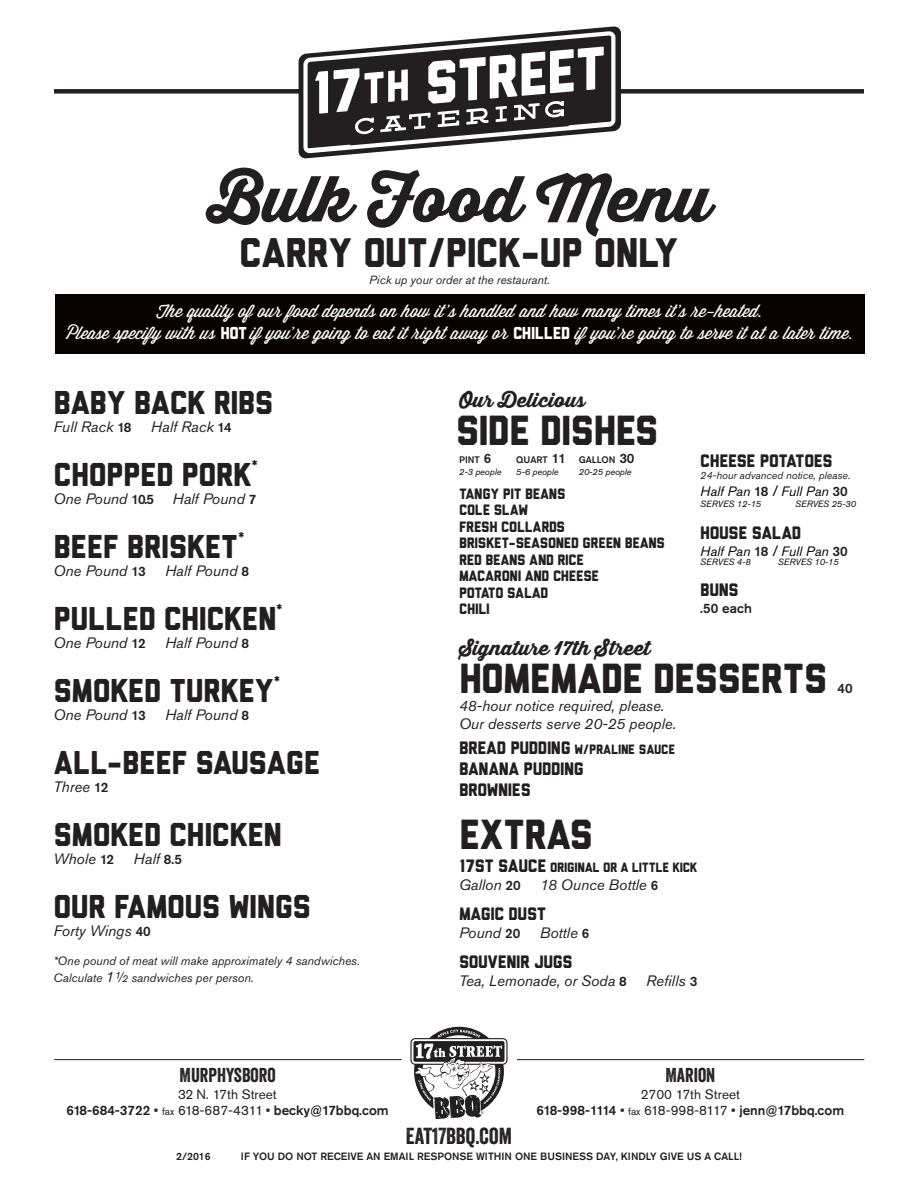
<style>
.page{position:relative;width:918px;height:1188px;background:#fff}
.page>*{position:absolute;margin:0;border:0;box-sizing:border-box;transform-origin:0 0}
.t1{font:63.15px "Thirsty Script Extrabold Demo";letter-spacing:-.01em;color:#231f20}
.t2{font:42px "Liberator";letter-spacing:-.025em;color:#231f20}
.t3{font:41.4px "Liberator";letter-spacing:-.025em;color:#231f20}
.t4{font:33px "Liberator";letter-spacing:-.02em;color:#231f20}
.t5{font:22.5px "Veneer";color:#231f20}
.t6{font:19.5px "Thirsty Script Extrabold Demo";color:#231f20}
.t7{font:19.5px "Veneer";color:#231f20}
.t8{font:18px/21px "Liberator";letter-spacing:-.025em;color:#231f20}
.t9{font:17.25px/22.5px "Wisdom Script AI";color:#fff;text-align:center}
.t10{font:italic 15px/18px "Akzidenz Grotesk BQ";color:#231f20}
.t11{font:15px/16.5px "Liberator";letter-spacing:-.025em;color:#231f20}
.t12{font:13.5px/16.5px "Akzidenz Grotesk BQ";color:#231f20;text-align:center}
.t13{font:13.5px "Liberator";letter-spacing:-.025em;color:#231f20}
.t14{font:italic 13.5px "Akzidenz Grotesk BQ";color:#080302}
.t15{font:500 13.5px "Akzidenz Grotesk BQ";color:#231f20}
.t16{font:italic 12px/16.5px "Akzidenz Grotesk BQ";color:#231f20}
.t17{font:italic 11.85px "Akzidenz Grotesk BQ";color:#231f20}
.t18{font:500 10.5px "Akzidenz Grotesk BQ";color:#231f20}
.t19{font:italic 10.5px "Akzidenz Grotesk BQ";color:#231f20}
.t20{font:500 9.45px "Akzidenz Grotesk BQ";color:#231f20}
.t21{font:italic 9px "Akzidenz Grotesk BQ";color:#080302}
.s1{font-family:"Liberator"}
.s2{font-weight:500;font-style:normal;font-size:13.5px}
.s3{font-size:15px}
.s4{font-size:13.5px}
.s5{font-weight:500;font-style:normal;color:#231f20}
.s6{font-size:18px}
.s7{font-weight:500}
.s8{font-size:10.5px}
</style>
<div class="page">
<svg style="left:410px;top:1027px;width:98px;height:92px"></svg>
<hr style="left:517px;top:1059px;width:347px;height:1px;background:#231f20">
<hr style="left:55px;top:1059px;width:346px;height:1px;background:#231f20">
<svg style="left:299px;top:26px;width:322px;height:133px"></svg>
<div style="left:54px;top:89px;width:246px;height:5px;background:#231f20"></div>
<div style="left:618px;top:89px;width:246px;height:5px;background:#231f20"></div>
<div style="left:55px;top:294px;width:810px;height:60px;background:#080302"></div>
<h1 class="t1" style="left:208px;top:151px;width:506px">Bulk Food Menu</h1>
<h3 class="t3" style="left:239px;top:238px;width:441px">CARRY OUT/PICK-UP ONLY</h3>
<p class="t17" style="left:369px;top:273px;width:182px">Pick up your order at the restaurant.</p>
<p class="t9" style="left:65px;top:299px;width:789px">The quality of our food depends on how it’s handled and how many times it’s re-heated.<br>Please specify with us <span class="s1">HOT</span> if you’re going to eat it right away or <span class="s1">CHILLED</span> if you’re going to serve it at a later time.</p>
<h3 class="t4" style="left:53px;top:391px;width:222px">BABY BACK RIBS</h3>
<p class="t10" style="left:53px;top:417px;width:80px">Full Rack <span class="s2">18</span></p>
<p class="t10" style="left:151px;top:417px;width:82px">Half Rack <span class="s2">14</span></p>
<h3 class="t4" style="left:53px;top:463px;width:200px">CHOPPED PORK</h3>
<p class="t13" style="left:251px;top:460px;width:9px">*</p>
<p class="t10" style="left:53px;top:489px;width:204px">One Pound <span class="s2">10.5</span> Half Pound <span class="s2">7</span></p>
<h3 class="t4" style="left:53px;top:535px;width:186px">BEEF BRISKET</h3>
<p class="t13" style="left:238px;top:532px;width:9px">*</p>
<p class="t10" style="left:53px;top:561px;width:94px">One Pound <span class="s2">13</span></p>
<p class="t10" style="left:165px;top:561px;width:86px">Half Pound <span class="s2">8</span></p>
<h3 class="t4" style="left:53px;top:607px;width:225px">PULLED CHICKEN</h3>
<p class="t13" style="left:276px;top:604px;width:9px">*</p>
<p class="t10" style="left:53px;top:633px;width:94px">One Pound <span class="s2">12</span></p>
<p class="t10" style="left:165px;top:633px;width:86px">Half Pound <span class="s2">8</span></p>
<h3 class="t4" style="left:53px;top:679px;width:222px">SMOKED TURKEY</h3>
<p class="t13" style="left:274px;top:676px;width:9px">*</p>
<p class="t10" style="left:53px;top:705px;width:94px">One Pound <span class="s2">13</span></p>
<p class="t10" style="left:165px;top:705px;width:86px">Half Pound <span class="s2">8</span></p>
<h3 class="t4" style="left:53px;top:751px;width:269px">ALL-BEEF SAUSAGE</h3>
<p class="t10" style="left:53px;top:777px;width:56px">Three <span class="s2">12</span></p>
<h3 class="t4" style="left:53px;top:823px;width:230px">SMOKED CHICKEN</h3>
<p class="t10" style="left:53px;top:849px;width:62px">Whole <span class="s2">12</span></p>
<p class="t10" style="left:134px;top:849px;width:50px">Half <span class="s2">8.5</span></p>
<h3 class="t4" style="left:53px;top:895px;width:259px">OUR FAMOUS WINGS</h3>
<p class="t10" style="left:53px;top:921px;width:99px">Forty Wings <span class="s2">40</span></p>
<p class="t16" style="left:53px;top:953px;width:308px">*One pound of meat will make approximately 4 sandwiches.<br>Calculate <span class="s3">1½</span> sandwiches per person.</p>
<h3 class="t6" style="left:459px;top:386px;width:128px">Our Delicious</h3>
<h2 class="t2" style="left:456px;top:416px;width:205px">SIDE DISHES</h2>
<p class="t20" style="left:459px;top:454px;width:34px">PINT <span class="s4">6</span></p>
<p class="t21" style="left:459px;top:466px;width:44px">2-3 people</p>
<p class="t20" style="left:516px;top:454px;width:51px">QUART <span class="s4">11</span></p>
<p class="t21" style="left:516px;top:466px;width:44px">5-6 people</p>
<p class="t20" style="left:579px;top:454px;width:57px">GALLON <span class="s4">30</span></p>
<p class="t21" style="left:579px;top:466px;width:54px">20-25 people</p>
<p class="t11" style="left:459px;top:486px;width:208px">TANGY PIT BEANS<br>COLE SLAW<br>FRESH COLLARDS<br>BRISKET-SEASONED GREEN BEANS<br>RED BEANS AND RICE<br>MACARONI AND CHEESE<br>POTATO SALAD<br>CHILI</p>
<p class="t8" style="left:700px;top:451px;width:134px">CHEESE POTATOES</p>
<p class="t19" style="left:700px;top:469px;width:152px">24-hour advanced notice, please.</p>
<p class="t14" style="left:700px;top:483px;width:149px">Half Pan <span class="s5">18</span> <span class="s3">/</span> Full Pan <span class="s5">30</span></p>
<p class="t8" style="left:700px;top:523px;width:102px">HOUSE SALAD</p>
<p class="t14" style="left:700px;top:543px;width:149px">Half Pan <span class="s5">18</span> <span class="s3">/</span> Full Pan <span class="s5">30</span></p>
<p class="t8" style="left:700px;top:580px;width:40px">BUNS</p>
<p class="t15" style="left:700px;top:600px;width:53px">.50 each</p>
<p class="t21" style="left:700px;top:498px;width:62px">SERVES 12-15</p>
<p class="t21" style="left:795px;top:498px;width:62px">SERVES 25-30</p>
<p class="t21" style="left:700px;top:557px;width:52px">SERVES 4-8</p>
<p class="t21" style="left:778px;top:557px;width:62px">SERVES 10-15</p>
<h3 class="t6" style="left:459px;top:633px;width:193px">Signature 17th Street</h3>
<p class="t10" style="left:459px;top:697px;width:219px">48-hour notice required, please.<br>Our desserts serve 20-25 people.</p>
<p class="t13" style="left:459px;top:745px;width:218px"><span class="s6">BREAD PUDDING</span> W/PRALINE SAUCE</p>
<p class="t8" style="left:459px;top:759px;width:127px">BANANA PUDDING<br>BROWNIES</p>
<h2 class="t2" style="left:459px;top:820px;width:136px">EXTRAS</h2>
<p class="t13" style="left:459px;top:862px;width:240px"><span class="s6">17ST SAUCE</span> ORIGINAL OR A LITTLE KICK</p>
<p class="t10" style="left:459px;top:875px;width:63px">Gallon <span class="s2">20</span></p>
<p class="t10" style="left:540px;top:875px;width:120px">18 Ounce Bottle <span class="s2">6</span></p>
<p class="t8" style="left:459px;top:904px;width:89px">MAGIC DUST</p>
<p class="t10" style="left:459px;top:923px;width:63px">Pound <span class="s2">20</span></p>
<p class="t10" style="left:540px;top:923px;width:51px">Bottle <span class="s2">6</span></p>
<p class="t8" style="left:459px;top:952px;width:115px">SOUVENIR JUGS</p>
<p class="t10" style="left:459px;top:971px;width:169px">Tea, Lemonade, or Soda <span class="s2">8</span></p>
<p class="t10" style="left:646px;top:971px;width:53px">Refills <span class="s2">3</span></p>
<h2 class="t2" style="left:459px;top:664px;width:370px">HOMEMADE DESSERTS</h2>
<p class="t15" style="left:838px;top:680px;width:17px">40</p>
<h3 class="t7" style="left:180px;top:1063px;width:98px">MURPHYSBORO</h3>
<p class="t12" style="left:66px;top:1086px;width:324px">32 N. 17th Street<br><span class="s7">618-684-3722</span> • <span class="s8">fax</span> 618-687-4311 • <span class="s7">becky@17bbq.com</span></p>
<h3 class="t5" style="left:406px;top:1122px;width:108px">EAT17BBQ.COM</h3>
<h3 class="t7" style="left:665px;top:1063px;width:51px">MARION</h3>
<p class="t12" style="left:537px;top:1086px;width:309px">2700 17th Street<br><span class="s7">618-998-1114</span> • <span class="s8">fax</span> 618-998-8117 • <span class="s7">jenn@17bbq.com</span></p>
<p class="t18" style="left:176px;top:1150px;width:36px">2/2016</p>
<p class="t18" style="left:241px;top:1150px;width:502px">IF YOU DO NOT RECEIVE AN EMAIL RESPONSE WITHIN ONE BUSINESS DAY, KINDLY GIVE US A CALL!</p>
</div>
